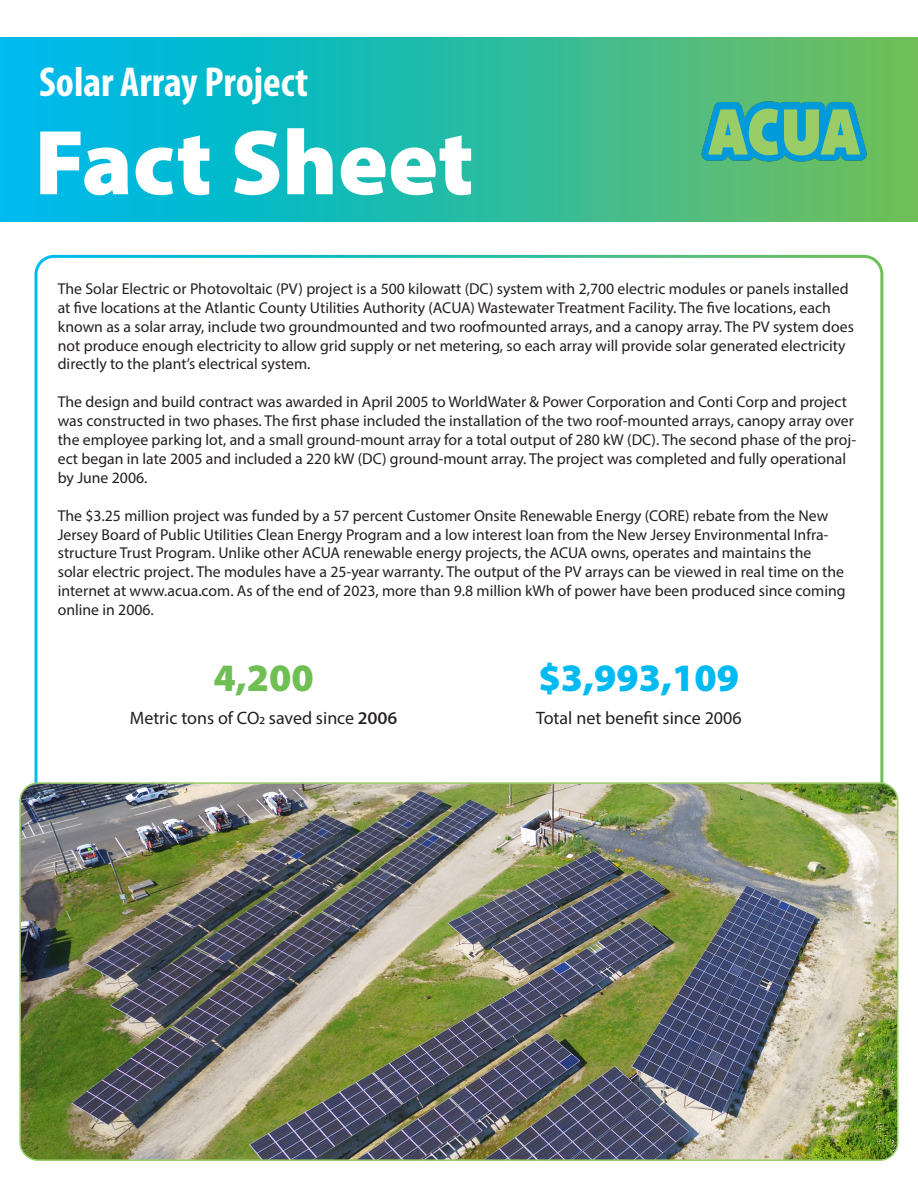
<style>
.page{position:relative;width:918px;height:1188px;background:#fff}
.page>*{position:absolute;margin:0;border:0;box-sizing:border-box;transform-origin:0 0}
.t1{font:900 93px "Myriad Pro";color:#fff}
.t2{font:700 condensed 42px "Myriad Pro";color:#fff}
.t3{font:900 39px "Myriad Pro";color:#00baf1}
.t4{font:900 39px "Myriad Pro";color:#6fbf54}
.t5{font:18px "Myriad Pro";color:#231f20}
.t6{font:15.75px/18.9px "Myriad Pro";color:#231f20}
.s1{font-size:30px}
</style>
<div class="page">
<div style="left:1px;top:38px;width:916px;height:183px;background:linear-gradient(to right,#00b9f1,#6ebe58)"></div>
<img style="left:693px;top:85px;width:179px;height:89px">
<img style="left:22px;top:785px;width:876px;height:375px">
<div style="left:19px;top:782px;width:879px;height:379px;border:2px solid #9acd66;border-radius:18px"></div>
<p class="t2" style="left:39px;top:55px;width:271px">Solar Array Project</p>
<p class="t1" style="left:34px;top:101px;width:441px">Fact Sheet</p>
<p class="t6" style="left:58px;top:279px;width:798px">The Solar Electric or Photovoltaic (PV) project is a 500 kilowatt (DC) system with 2,700 electric modules or panels installed at five locations at the Atlantic County Utilities Authority (ACUA) Wastewater Treatment Facility. The five locations, each known as a solar array, include two groundmounted and two roofmounted arrays, and a canopy array. The PV system does not produce enough electricity to allow grid supply or net metering, so each array will provide solar generated electricity directly to the plant’s electrical system.</p>
<p class="t6" style="left:58px;top:392px;width:800px">The design and build contract was awarded in April 2005 to WorldWater &amp; Power Corporation and Conti Corp and project was constructed in two phases. The first phase included the installation of the two roof-mounted arrays, canopy array over the employee parking lot, and a small ground-mount array for a total output of 280 kW (DC). The second phase of the proj&shy;ect began in late 2005 and included a 220 kW (DC) ground-mount array. The project was completed and fully operational by June 2006.</p>
<p class="t6" style="left:58px;top:506px;width:789px">The $3.25 million project was funded by a 57 percent Customer Onsite Renewable Energy (CORE) rebate from the New Jersey Board of Public Utilities Clean Energy Program and a low interest loan from the New Jersey Environmental Infra&shy;structure Trust Program. Unlike other ACUA renewable energy projects, the ACUA owns, operates and maintains the solar electric project. The modules have a 25-year warranty. The output of the PV arrays can be viewed in real time on the internet at www.acua.com. As of the end of 2023, more than 9.8 million kWh of power have been produced since coming online in 2006.</p>
<p class="t4" style="left:213px;top:652px;width:102px">4,200</p>
<p class="t5" style="left:130px;top:707px;width:269px">Metric tons of CO2 saved since <span class="s1">2006</span></p>
<p class="t3" style="left:538px;top:652px;width:202px">$3,993,109</p>
<p class="t5" style="left:536px;top:707px;width:207px">Total net benefit since 2006</p>
</div>
